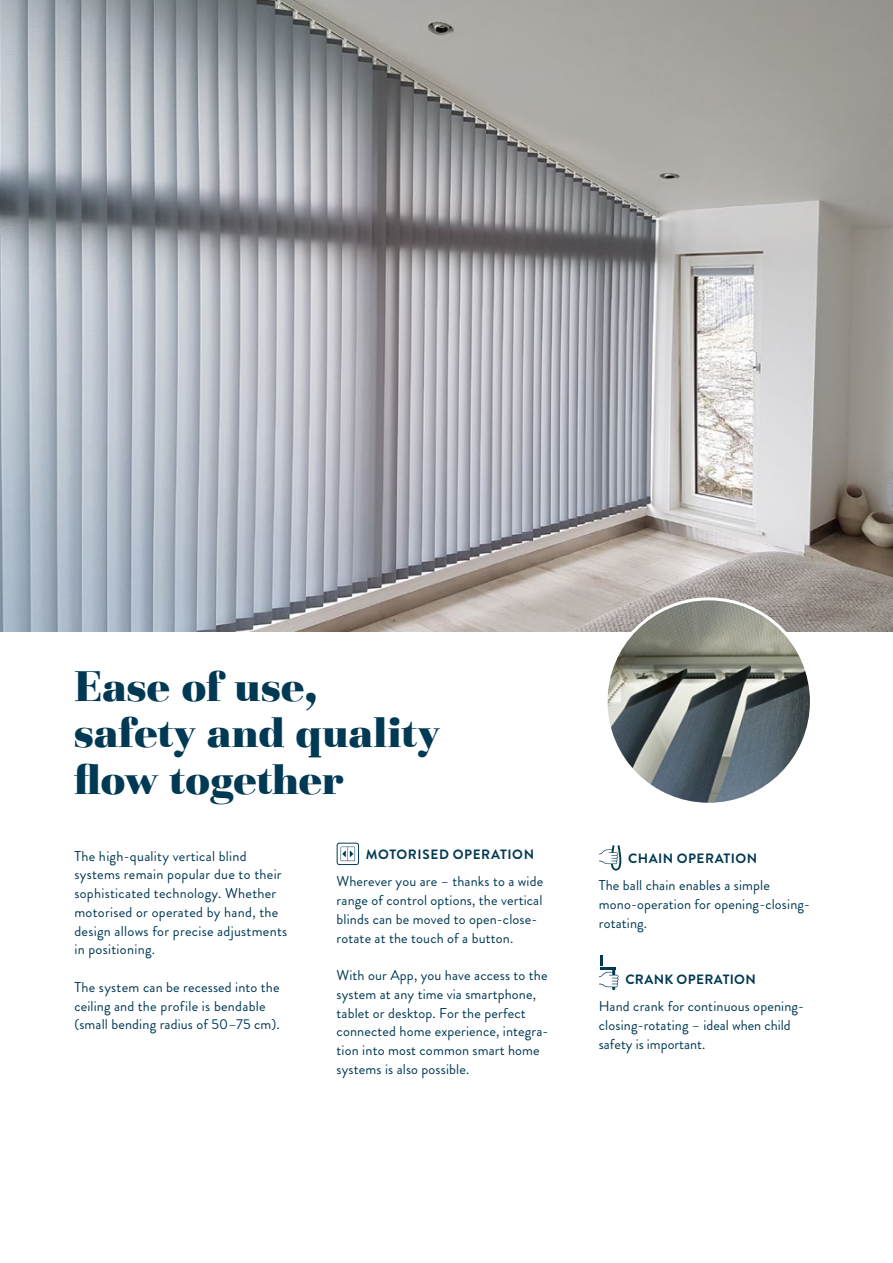
<style>
.page{position:relative;width:893px;height:1263px;background:#fff}
.page>*{position:absolute;margin:0;border:0;box-sizing:border-box;transform-origin:0 0}
.t1{font:900 44.25px/46.5px "Basilia";letter-spacing:.005em;color:#003953}
.t2{font:14.25px/18.8px "Brandon Grotesque";letter-spacing:.01em;color:#003953}
.t3{font:700 13.5px "Brandon Grotesque";letter-spacing:.04em;color:#003953}
</style>
<div class="page">
<img style="left:0;top:0;width:893px;height:631px">
<img style="left:607px;top:599px;width:204px;height:203px">
<svg style="left:599px;top:845px;width:22px;height:25px"></svg>
<svg style="left:599px;top:956px;width:19px;height:34px"></svg>
<hr style="left:600px;top:966px;width:15px;height:3px;background:#003953">
<svg style="left:337px;top:843px;width:22px;height:22px"></svg>
<h1 class="t1" style="left:74px;top:667px;width:367px">Ease of use, safety and quality flow together</h1>
<p class="t2" style="left:74px;top:846px;width:214px">The high-quality vertical blind systems remain popular due to their sophisticated technology. Whether motorised or operated by hand, the design allows for precise adjustments in positioning.</p>
<p class="t2" style="left:74px;top:978px;width:207px">The system can be recessed into the ceiling and the profile is bendable (small bending radius of 50–75 cm).</p>
<p class="t3" style="left:366px;top:845px;width:170px">MOTORISED OPERATION</p>
<p class="t2" style="left:337px;top:872px;width:208px">Wherever you are – thanks to a wide range of control options, the vertical blinds can be moved to open-close&shy;rotate at the touch of a button.</p>
<p class="t2" style="left:337px;top:966px;width:213px">With our App, you have access to the system at any time via smartphone, tablet or desktop. For the perfect connected home experience, integra&shy;tion into most common smart home systems is also possible.</p>
<p class="t3" style="left:628px;top:849px;width:130px">CHAIN OPERATION</p>
<p class="t2" style="left:599px;top:876px;width:213px">The ball chain enables a simple mono-operation for opening-closing&shy;rotating.</p>
<p class="t3" style="left:625px;top:970px;width:132px">CRANK OPERATION</p>
<p class="t2" style="left:599px;top:997px;width:207px">Hand crank for continuous opening&shy;closing-rotating – ideal when child safety is important.</p>
</div>
